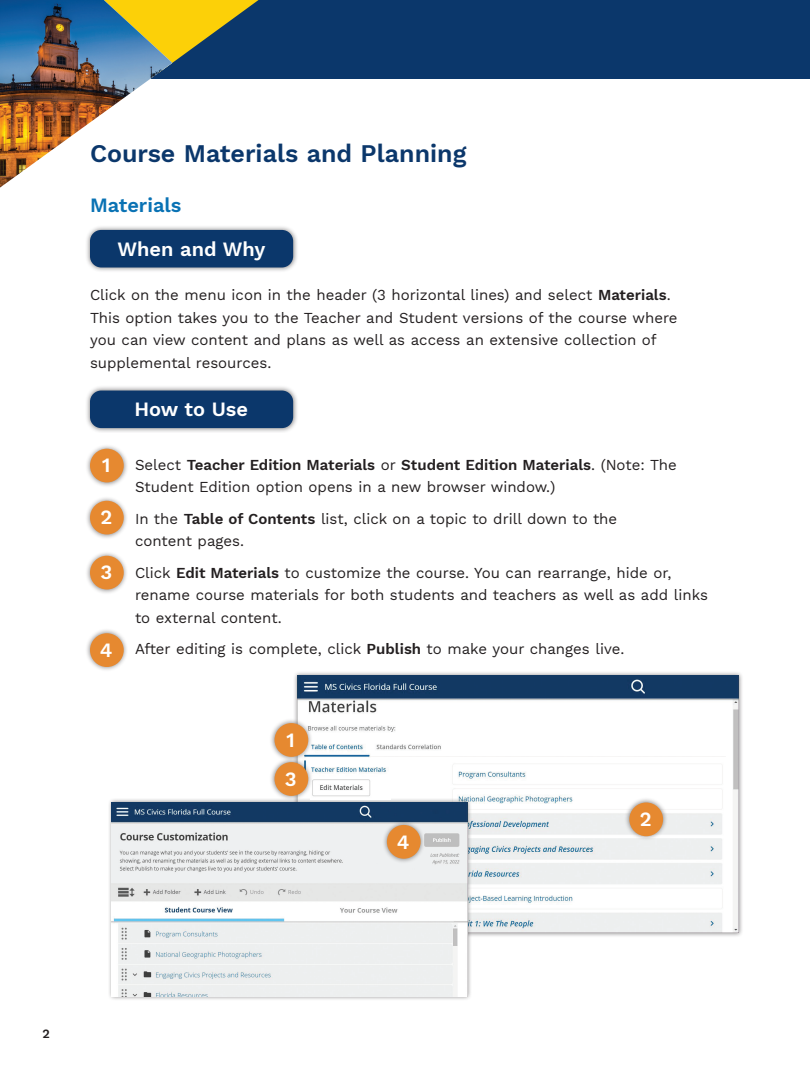
<style>
.page{position:relative;width:810px;height:1080px;background:#fff}
.page>*{position:absolute;margin:0;border:0;box-sizing:border-box;transform-origin:0 0}
.subhead_C{font:600 25px "Work Sans";color:#0b376b}
.Subhead_B{font:600 20px "Work Sans";color:#fff}
.Subhead_B-2{font:600 20px "Work Sans";color:#0972b4}
.Body{font:15px/22.5px "Work Sans";color:#231f20}
.t1{font:600 12.5px "Work Sans";color:#231f20}
.s1{font-weight:600}
</style>
<div class="page">
<div style="left:0;top:0;width:810px;height:79px;background:#0b376b"></div>
<svg style="left:172px;top:0;width:87px;height:63px"></svg>
<img style="left:0;top:0;width:172px;height:188px">
<div style="left:85px;top:225px;width:213px;height:48px;background:#231f20;opacity:.55"></div>
<div style="left:90px;top:230px;width:203px;height:37px;background:#0b376b;border-radius:11px"></div>
<div style="left:85px;top:386px;width:213px;height:47px;background:#231f20;opacity:.55"></div>
<div style="left:90px;top:391px;width:203px;height:37px;background:#0b376b;border-radius:11px"></div>
<div style="left:85px;top:444px;width:44px;height:43px;background:#231f20;opacity:.55"></div>
<div style="left:90px;top:449px;width:34px;height:33px;background:#e68930;border-radius:50%"></div>
<div style="left:85px;top:496px;width:44px;height:43px;background:#231f20;opacity:.55"></div>
<div style="left:90px;top:501px;width:34px;height:33px;background:#e68930;border-radius:50%"></div>
<div style="left:85px;top:551px;width:44px;height:43px;background:#231f20;opacity:.55"></div>
<div style="left:90px;top:556px;width:34px;height:33px;background:#e68930;border-radius:50%"></div>
<div style="left:85px;top:628px;width:44px;height:44px;background:#231f20;opacity:.55"></div>
<div style="left:90px;top:633px;width:34px;height:34px;background:#e68930;border-radius:50%"></div>
<div style="left:293px;top:671px;width:450px;height:266px;background:#231f20;opacity:.55"></div>
<img style="left:298px;top:676px;width:441px;height:257px">
<div style="left:107px;top:798px;width:365px;height:203px;background:#231f20;opacity:.55"></div>
<img style="left:112px;top:803px;width:356px;height:193px">
<img style="left:313px;top:777px;width:78px;height:22px">
<div style="left:270px;top:718px;width:43px;height:44px;background:#231f20;opacity:.55"></div>
<div style="left:275px;top:723px;width:33px;height:34px;background:#e68930;border-radius:50%"></div>
<div style="left:624px;top:798px;width:44px;height:43px;background:#231f20;opacity:.55"></div>
<div style="left:629px;top:802px;width:34px;height:34px;background:#e68930;border-radius:50%"></div>
<div style="left:270px;top:757px;width:43px;height:44px;background:#231f20;opacity:.55"></div>
<div style="left:275px;top:762px;width:33px;height:34px;background:#e68930;border-radius:50%"></div>
<div style="left:382px;top:820px;width:44px;height:44px;background:#231f20;opacity:.55"></div>
<div style="left:387px;top:825px;width:34px;height:34px;background:#e68930;border-radius:50%"></div>
<p class="subhead_C" style="left:90px;top:135px;width:378px">Course Materials and Planning</p>
<p class="Subhead_B-2" style="left:90px;top:190px;width:93px">Materials</p>
<p class="Subhead_B" style="left:117px;top:234px;width:150px">When and Why</p>
<p class="Body" style="left:90px;top:283px;width:589px">Click on the menu icon in the header (3 horizontal lines) and select <span class="s1">Materials</span>.<br>This option takes you to the Teacher and Student versions of the course where you can view content and plans as well as access an extensive collection of supplemental resources.</p>
<p class="Subhead_B" style="left:102px;top:450px;width:10px">1</p>
<p class="Subhead_B" style="left:100px;top:503px;width:13px">2</p>
<p class="Subhead_B" style="left:100px;top:558px;width:13px">3</p>
<p class="Subhead_B" style="left:100px;top:635px;width:14px">4</p>
<p class="Subhead_B" style="left:134px;top:394px;width:115px">How to Use</p>
<p class="Body" style="left:135px;top:453px;width:543px">Select <span class="s1">Teacher Edition Materials</span> or <span class="s1">Student Edition Materials</span>. (Note: The<br>Student Edition option opens in a new browser window.)</p>
<p class="Body" style="left:135px;top:507px;width:484px">In the <span class="s1">Table of Contents</span> list, click on a topic to drill down to the content pages.</p>
<p class="Body" style="left:135px;top:561px;width:575px">Click <span class="s1">Edit Materials</span> to customize the course. You can rearrange, hide or, rename course materials for both students and teachers as well as add links to external content.</p>
<p class="Body" style="left:135px;top:637px;width:491px">After editing is complete, click <span class="s1">Publish</span> to make your changes live.</p>
<p class="Subhead_B" style="left:287px;top:725px;width:10px">1</p>
<p class="Subhead_B" style="left:285px;top:764px;width:13px">3</p>
<p class="Subhead_B" style="left:397px;top:827px;width:14px">4</p>
<p class="Subhead_B" style="left:640px;top:804px;width:13px">2</p>
<p class="t1" style="left:42px;top:1024px;width:9px">2</p>
</div>
